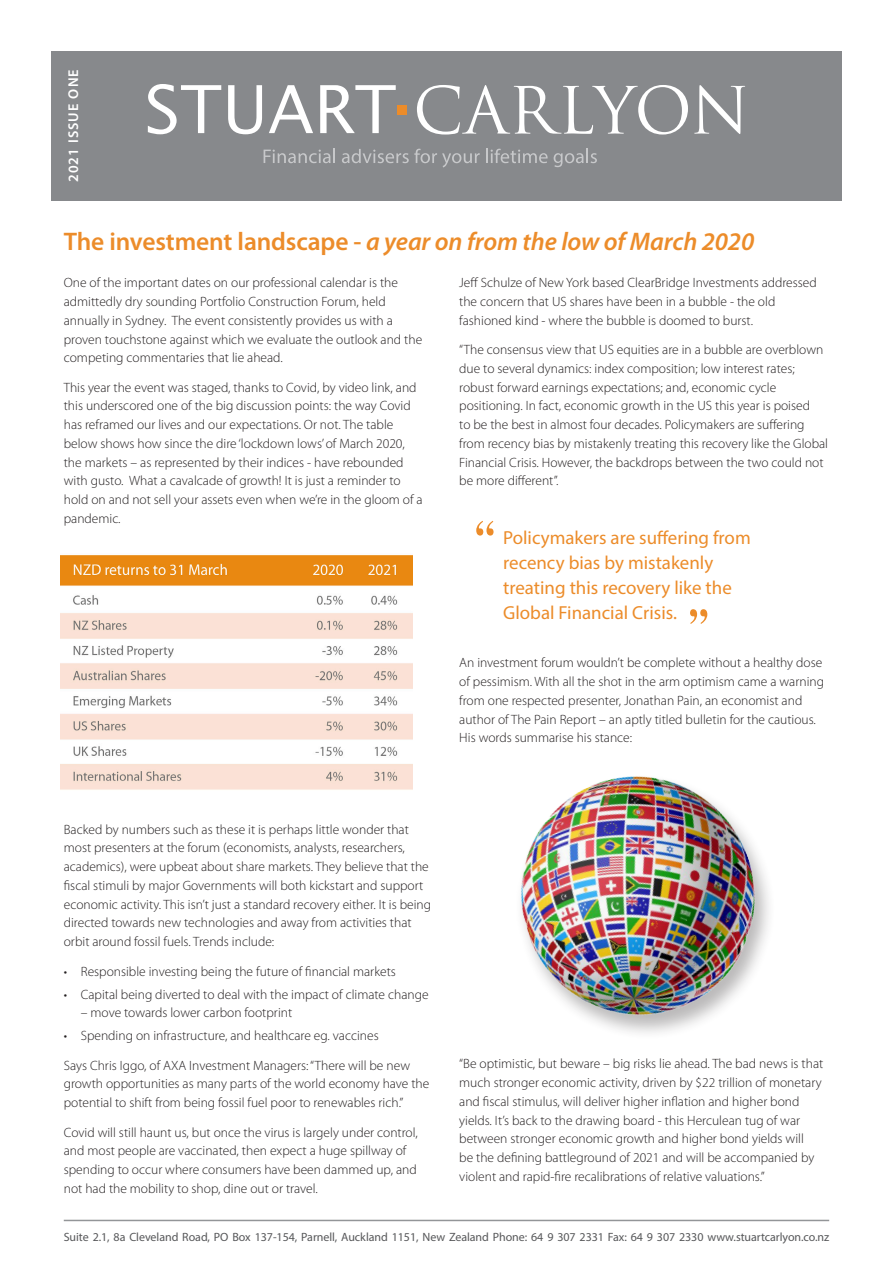
<style>
.page{position:relative;width:893px;height:1263px;background:#fff}
.page>*{position:absolute;margin:0;border:0;box-sizing:border-box;transform-origin:0 0}
.Head2{font:italic 600 25.5px "Myriad Pro";letter-spacing:-.005em;color:#ec8c2a}
.body{font:18.9px/25.2px "Myriad Pro";color:#ec8c2a}
.Head3{font:600 14.25px "Myriad Pro";letter-spacing:.075em;color:#fff}
.body-2{font:300 13.5px/18.8px "Myriad Pro";color:#231f20}
.t1{font:12px "Myriad Pro";letter-spacing:-.005em;color:#57585a}
.s1{font-style:normal}
</style>
<div class="page">
<img style="left:521px;top:776px;width:248px;height:255px">
<hr style="left:64px;top:1220px;width:765px;height:1px;background:#939598">
<div style="left:51px;top:51px;width:791px;height:150px;background:#87898c"></div>
<svg style="left:148px;top:84px;width:73px;height:50px"></svg>
<svg style="left:228px;top:85px;width:34px;height:49px"></svg>
<svg style="left:269px;top:85px;width:44px;height:48px"></svg>
<svg style="left:320px;top:85px;width:76px;height:48px"></svg>
<svg style="left:417px;top:85px;width:271px;height:50px"></svg>
<svg style="left:694px;top:85px;width:51px;height:49px"></svg>
<svg style="left:264px;top:149px;width:71px;height:14px"></svg>
<svg style="left:342px;top:149px;width:138px;height:18px"></svg>
<svg style="left:486px;top:149px;width:62px;height:14px"></svg>
<svg style="left:554px;top:149px;width:43px;height:18px"></svg>
<div style="left:397px;top:105px;width:10px;height:10px;background:#ec8c2a"></div>
<img style="left:61px;top:555px;width:351px;height:235px">
<svg style="left:690px;top:609px;width:17px;height:15px"></svg>
<svg style="left:476px;top:521px;width:18px;height:15px"></svg>
<p class="Head3" style="left:66px;top:182px;width:114px;rotate:-90deg">2021 ISSUE ONE</p>
<p class="Head2" style="left:64px;top:227px;width:692px"><span class="s1">The investment landscape -</span> a year on from the low of March 2020</p>
<p class="body-2" style="left:64px;top:274px;width:360px">One of the important dates on our professional calendar is the admittedly dry sounding Portfolio Construction Forum, held annually in Sydney. The event consistently provides us with a proven touchstone against which we evaluate the outlook and the competing commentaries that lie ahead.</p>
<p class="body-2" style="left:64px;top:378px;width:360px">This year the event was staged, thanks to Covid, by video link, and this underscored one of the big discussion points: the way Covid has reframed our lives and our expectations. Or not. The table below shows how since the dire ‘lockdown lows’ of March 2020, the markets – as represented by their indices - have rebounded with gusto. What a cavalcade of growth! It is just a reminder to hold on and not sell your assets even when we’re in the gloom of a pandemic.</p>
<p class="body-2" style="left:459px;top:274px;width:359px">Jeff Schulze of New York based ClearBridge Investments addressed the concern that US shares have been in a bubble - the old fashioned kind - where the bubble is doomed to burst.</p>
<p class="body-2" style="left:459px;top:340px;width:370px">“The consensus view that US equities are in a bubble are overblown due to several dynamics: index composition; low interest rates; robust forward earnings expectations; and, economic cycle positioning. In fact, economic growth in the US this year is poised<br>to be the best in almost four decades. Policymakers are suffering from recency bias by mistakenly treating this recovery like the Global Financial Crisis. However, the backdrops between the two could not be more different”.</p>
<p class="body" style="left:503px;top:524px;width:249px">Policymakers are suffering from recency bias by mistakenly treating this recovery like the<br>Global Financial Crisis.</p>
<p class="body-2" style="left:459px;top:654px;width:366px">An investment forum wouldn’t be complete without a healthy dose of pessimism. With all the shot in the arm optimism came a warning from one respected presenter, Jonathan Pain, an economist and author of The Pain Report – an aptly titled bulletin for the cautious.<br>His words summarise his stance:</p>
<p class="body-2" style="left:64px;top:820px;width:369px">Backed by numbers such as these it is perhaps little wonder that most presenters at the forum (economists, analysts, researchers, academics), were upbeat about share markets. They believe that the fiscal stimuli by major Governments will both kickstart and support economic activity. This isn’t just a standard recovery either. It is being directed towards new technologies and away from activities that orbit around fossil fuels. Trends include:</p>
<p class="body-2" style="left:64px;top:962px;width:334px">• Responsible investing being the future of financial markets</p>
<p class="body-2" style="left:64px;top:985px;width:366px">• Capital being diverted to deal with the impact of climate change</p>
<p class="body-2" style="left:81px;top:1003px;width:213px">– move towards lower carbon footprint</p>
<p class="body-2" style="left:64px;top:1026px;width:316px">• Spending on infrastructure, and healthcare eg. vaccines</p>
<p class="body-2" style="left:64px;top:1056px;width:367px">Says Chris Iggo, of AXA Investment Managers: “There will be new growth opportunities as many parts of the world economy have the potential to shift from being fossil fuel poor to renewables rich.”</p>
<p class="body-2" style="left:64px;top:1123px;width:356px">Covid will still haunt us, but once the virus is largely under control, and most people are vaccinated, then expect a huge spillway of spending to occur where consumers have been dammed up, and not had the mobility to shop, dine out or travel.</p>
<p class="body-2" style="left:459px;top:1055px;width:366px">“Be optimistic, but beware – big risks lie ahead. The bad news is that much stronger economic activity, driven by $22 trillion of monetary and fiscal stimulus, will deliver higher inflation and higher bond yields. It’s back to the drawing board - this Herculean tug of war between stronger economic growth and higher bond yields will<br>be the defining battleground of 2021 and will be accompanied by violent and rapid-fire recalibrations of relative valuations.”</p>
<p class="t1" style="left:64px;top:1230px;width:767px">Suite 2.1, 8a Cleveland Road, PO Box 137-154, Parnell, Auckland 1151, New Zealand Phone: 64 9 307 2331 Fax: 64 9 307 2330 www.stuartcarlyon.co.nz</p>
</div>
